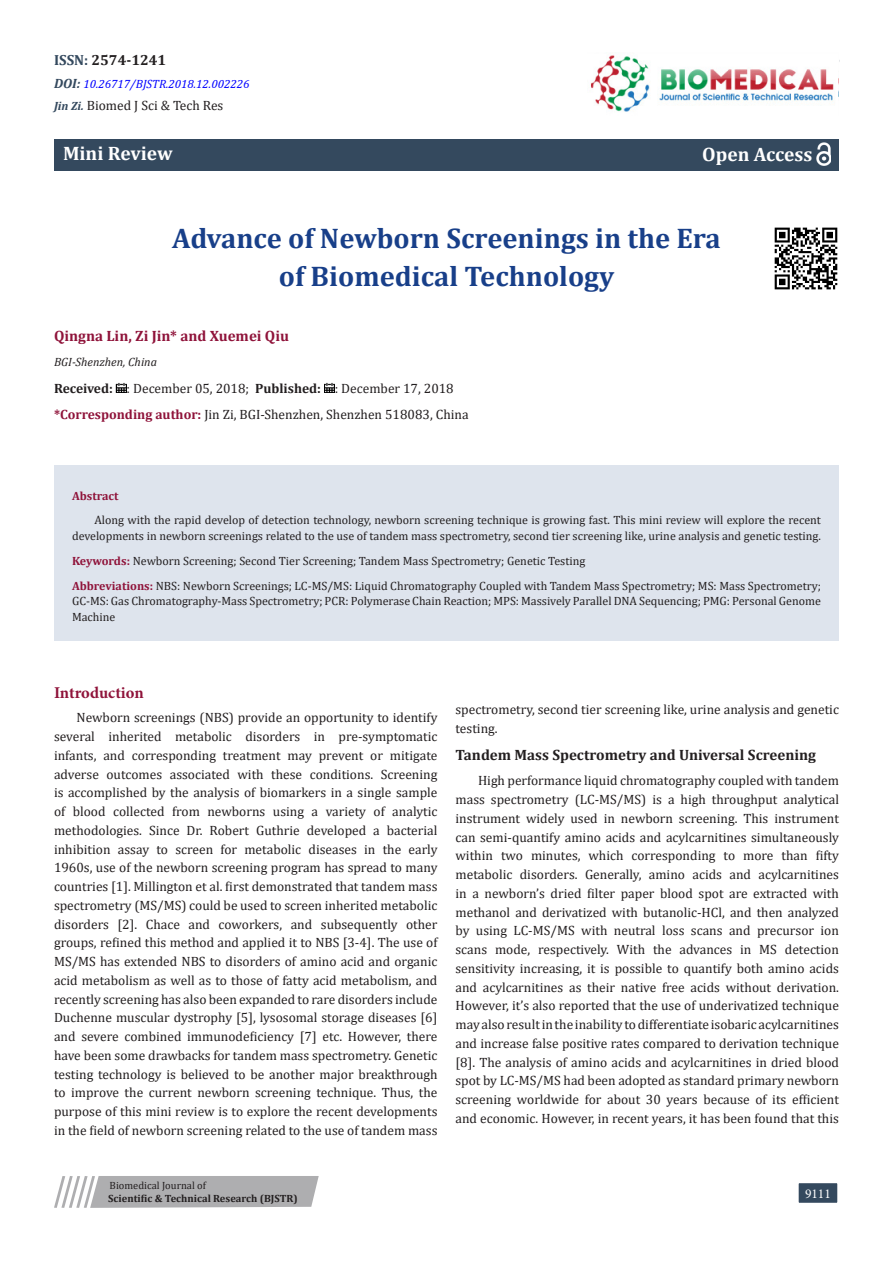
<style>
.page{position:relative;width:893px;height:1263px;background:#fff}
.page>*{position:absolute;margin:0;border:0;box-sizing:border-box;transform-origin:0 0}
.t1{font:700 28.5px/37.5px "Cambria";color:#183f89;text-align:center}
.t2{font:700 19.5px "Cambria";color:#fff}
.t3{font:700 16.5px "Minion Pro";letter-spacing:-.005em;color:#8f133a}
.t4{font:700 15px "Cambria";color:#231f20}
.t5{font:700 15px "Cambria";color:#8f133a}
.t6{font:700 14.7px "Cambria";color:#231f20}
.t7{font:13.5px/18.8px "Cambria";color:#231f20;text-align:justify}
.t8{font:13.5px "Minion Pro";color:#fff}
.t9{font:12px/15.8px "Cambria";color:#231f20;text-align:right}
.t10{font:italic 12px "Cambria";color:#00f}
.t11{font:italic 12px "Cambria";color:#231f20}
.t12{font:700 12px "Cambria";color:#8f133a}
.t13{font:700 10.5px "Cambria";color:#231f20}
.t14{font:10.5px "Cambria";color:#231f20}
.s1{color:#34495e}
.s2{font-weight:700;font-size:13.5px;color:#34495e}
.s3{font-weight:700;font-style:italic;font-size:12px;color:#34495e}
.s4{font-weight:700}
.s5{font-weight:700;color:#8f133a}
</style>
<div class="page">
<div style="left:798px;top:1182px;width:40px;height:21px;background:#34495e"></div>
<div style="left:797px;top:1181px;width:42px;height:23px;border:2px solid #fff"></div>
<div style="left:54px;top:139px;width:785px;height:32px;background:#34495e"></div>
<svg style="left:54px;top:1176px;width:265px;height:32px;background:#b8b8ba"></svg>
<svg style="left:116px;top:382px;width:11px;height:11px"></svg>
<svg style="left:324px;top:382px;width:11px;height:11px"></svg>
<img style="left:591px;top:55px;width:243px;height:57px">
<img style="left:816px;top:143px;width:15px;height:23px">
<div style="left:54px;top:465px;width:785px;height:176px;background:#dee4ed"></div>
<img style="left:774px;top:227px;width:64px;height:63px">
<p class="t6" style="left:54px;top:50px;width:114px"><span class="s1">ISSN:</span> 2574-1241</p>
<p class="t10" style="left:54px;top:75px;width:197px"><span class="s2">DOI:</span> 10.26717/BJSTR.2018.12.002226</p>
<p class="t7" style="left:54px;top:96px;width:171px"><span class="s3">Jin Zi.</span> Biomed J Sci &amp; Tech Res</p>
<p class="t2" style="left:63px;top:140px;width:111px">Mini Review</p>
<p class="t2" style="left:702px;top:140px;width:112px">Open Access</p>
<p class="t1" style="left:172px;top:219px;width:550px">Advance of Newborn Screenings in the Era of Biomedical Technology</p>
<p class="t5" style="left:54px;top:325px;width:237px">Qingna Lin, Zi Jin* and Xuemei Qiu</p>
<p class="t11" style="left:54px;top:353px;width:104px">BGI-Shenzhen, China</p>
<p class="t7" style="left:54px;top:379px;width:401px"><span class="s4">Received:</span> : December 05, 2018; <span class="s4">Published:</span> : December 17, 2018</p>
<p class="t7" style="left:54px;top:405px;width:416px"><span class="s5">*Corresponding author:</span> Jin Zi, BGI-Shenzhen, Shenzhen 518083, China</p>
<p class="t12" style="left:72px;top:487px;width:48px">Abstract</p>
<p class="t9" style="left:72px;top:512px;width:750px">Along with the rapid develop of detection technology, newborn screening technique is growing fast. This mini review will explore the recent developments in newborn screenings related to the use of tandem mass spectrometry, second tier screening like, urine analysis and genetic testing.</p>
<p class="t9" style="left:72px;top:553px;width:515px"><span class="s5">Keywords:</span> Newborn Screening; Second Tier Screening; Tandem Mass Spectrometry; Genetic Testing</p>
<p class="t9" style="left:72px;top:578px;width:750px;text-align:justify"><span class="s5">Abbreviations:</span> NBS: Newborn Screenings; LC-MS/MS: Liquid Chromatography Coupled with Tandem Mass Spectrometry; MS: Mass Spectrometry; GC-MS: Gas Chromatography-Mass Spectrometry; PCR: Polymerase Chain Reaction; MPS: Massively Parallel DNA Sequencing; PMG: Personal Genome Machine</p>
<p class="t3" style="left:54px;top:681px;width:91px">Introduction</p>
<p class="t7" style="left:54px;top:708px;width:385px;text-indent:22px">Newborn screenings (NBS) provide an opportunity to identify several inherited metabolic disorders in pre-symptomatic infants, and corresponding treatment may prevent or mitigate adverse outcomes associated with these conditions. Screening is accomplished by the analysis of biomarkers in a single sample of blood collected from newborns using a variety of analytic methodologies. Since Dr. Robert Guthrie developed a bacterial inhibition assay to screen for metabolic diseases in the early 1960s, use of the newborn screening program has spread to many countries [1]. Millington et al. first demonstrated that tandem mass spectrometry (MS/MS) could be used to screen inherited metabolic disorders [2]. Chace and coworkers, and subsequently other groups, refined this method and applied it to NBS [3-4]. The use of MS/MS has extended NBS to disorders of amino acid and organic acid metabolism as well as to those of fatty acid metabolism, and recently screening has also been expanded to rare disorders include Duchenne muscular dystrophy [5], lysosomal storage diseases [6] and severe combined immunodeficiency [7] etc. However, there have been some drawbacks for tandem mass spectrometry. Genetic testing technology is believed to be another major breakthrough to improve the current newborn screening technique. Thus, the purpose of this mini review is to explore the recent developments in the field of newborn screening related to the use of tandem mass</p>
<p class="t7" style="left:455px;top:700px;width:385px">spectrometry, second tier screening like, urine analysis and genetic testing.</p>
<p class="t4" style="left:455px;top:745px;width:362px">Tandem Mass Spectrometry and Universal Screening</p>
<p class="t7" style="left:455px;top:771px;width:385px;text-indent:22px">High performance liquid chromatography coupled with tandem mass spectrometry (LC-MS/MS) is a high throughput analytical instrument widely used in newborn screening. This instrument can semi-quantify amino acids and acylcarnitines simultaneously within two minutes, which corresponding to more than fifty metabolic disorders. Generally, amino acids and acylcarnitines in a newborn’s dried filter paper blood spot are extracted with methanol and derivatized with butanolic-HCl, and then analyzed by using LC-MS/MS with neutral loss scans and precursor ion scans mode, respectively. With the advances in MS detection sensitivity increasing, it is possible to quantify both amino acids and acylcarnitines as their native free acids without derivation.<br>However, it’s also reported that the use of underivatized technique may also result in the inability to differentiate isobaric acylcarnitines and increase false positive rates compared to derivation technique [8]. The analysis of amino acids and acylcarnitines in dried blood spot by LC-MS/MS had been adopted as standard primary newborn screening worldwide for about 30 years because of its efficient and economic. However, in recent years, it has been found that this</p>
<p class="t14" style="left:110px;top:1179px;width:98px">Biomedical Journal of</p>
<p class="t13" style="left:108px;top:1191px;width:191px">Scientific &amp; Technical Research (BJSTR)</p>
<p class="t8" style="left:805px;top:1184px;width:27px">9111</p>
</div>
